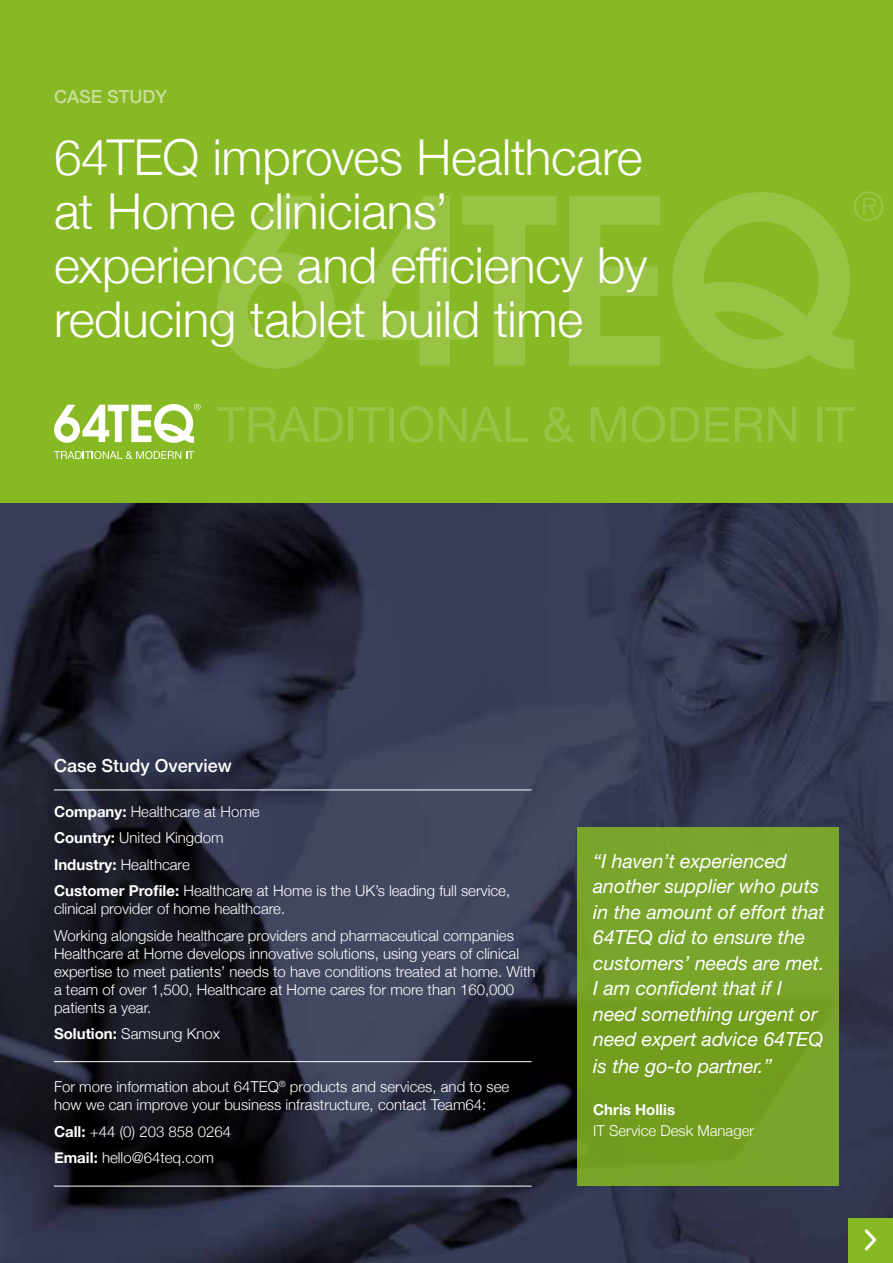
<style>
.page{position:relative;width:893px;height:1263px;background:#fff}
.page>*{position:absolute;margin:0;border:0;box-sizing:border-box;transform-origin:0 0}
.t1{font:300 49.5px/54px "Helvetica Neue";letter-spacing:-.005em;color:#fff}
.t2{font:italic 19.5px/25.7px "Helvetica Neue LT Std";color:#fff}
.t3{font:500 18px "Helvetica Neue";color:#fff}
.t4{font:500 18px "Helvetica Neue";color:#c9dc9a}
.t5{font:300 15px/26.5px "Helvetica Neue";color:#fff}
.t6{font:700 15px "Helvetica Neue";color:#fff}
.s1{font-weight:700}
</style>
<div class="page">
<img style="left:0;top:502px;width:893px;height:761px">
<div style="left:577px;top:828px;width:261px;height:358px;background:#79a42b"></div>
<div style="left:0;top:0;width:893px;height:502px;background:#87b925"></div>
<hr style="left:54px;top:789px;width:477px;height:1px;background:#fff">
<hr style="left:54px;top:1061px;width:477px;height:1px;background:#fff">
<hr style="left:54px;top:1186px;width:477px;height:1px;background:#fff">
<svg style="left:54px;top:451px;width:140px;height:8px"></svg>
<svg style="left:54px;top:404px;width:147px;height:39px"></svg>
<svg style="left:217px;top:407px;width:126px;height:35px"></svg>
<div style="left:348px;top:407px;width:5px;height:35px;background:#98c345"></div>
<svg style="left:357px;top:407px;width:28px;height:35px"></svg>
<div style="left:389px;top:407px;width:5px;height:35px;background:#98c345"></div>
<svg style="left:400px;top:406px;width:33px;height:37px"></svg>
<svg style="left:439px;top:407px;width:90px;height:35px"></svg>
<svg style="left:544px;top:407px;width:30px;height:35px"></svg>
<svg style="left:591px;top:407px;width:35px;height:35px"></svg>
<svg style="left:632px;top:406px;width:33px;height:37px"></svg>
<svg style="left:671px;top:407px;width:28px;height:35px"></svg>
<svg style="left:705px;top:407px;width:24px;height:35px"></svg>
<svg style="left:735px;top:407px;width:61px;height:35px"></svg>
<div style="left:817px;top:407px;width:5px;height:35px;background:#98c345"></div>
<svg style="left:826px;top:407px;width:28px;height:35px"></svg>
<svg style="left:217px;top:196px;width:118px;height:173px"></svg>
<svg style="left:346px;top:196px;width:211px;height:169px"></svg>
<svg style="left:569px;top:196px;width:91px;height:169px"></svg>
<svg style="left:672px;top:191px;width:211px;height:178px"></svg>
<div style="left:849px;top:1219px;width:44px;height:44px;background:#87b925"></div>
<svg style="left:864px;top:1229px;width:13px;height:22px"></svg>
<p class="t4" style="left:54px;top:82px;width:115px">CASE STUDY</p>
<h1 class="t1" style="left:54px;top:127px;width:595px">64TEQ improves Healthcare at Home clinicians’ experience and efficiency by reducing tablet build time</h1>
<p class="t3" style="left:54px;top:751px;width:179px">Case Study Overview</p>
<p class="t5" style="left:54px;top:797px;width:458px"><span class="s1">Company:</span> Healthcare at Home<br><span class="s1">Country:</span> United Kingdom<br><span class="s1">Industry:</span> Healthcare<br><span class="s1">Customer Profile:</span> Healthcare at Home is the UK’s leading full service,</p>
<p class="t5" style="left:54px;top:894px;width:461px">clinical provider of home healthcare.<br>Working alongside healthcare providers and pharmaceutical companies</p>
<p class="t5" style="left:54px;top:943px;width:483px;line-height:18px">Healthcare at Home develops innovative solutions, using years of clinical expertise to meet patients’ needs to have conditions treated at home. With a team of over 1,500, Healthcare at Home cares for more than 160,000 patients a year.</p>
<p class="t5" style="left:54px;top:1019px;width:168px"><span class="s1">Solution:</span> Samsung Knox</p>
<p class="t5" style="left:54px;top:1077px;width:457px;line-height:18px">For more information about 64TEQ<sup>®</sup> products and services, and to see how we can improve your business infrastructure, contact Team64:</p>
<p class="t5" style="left:54px;top:1117px;width:179px"><span class="s1">Call:</span> +44 (0) 203 858 0264<br><span class="s1">Email:</span> hello@64teq.com</p>
<h2 class="t2" style="left:593px;top:848px;width:233px">“I haven’t experienced another supplier who puts in the amount of effort that<br>64TEQ did to ensure the customers’ needs are met.<br>I am confident that if I need something urgent or need expert advice 64TEQ is the go-to partner.”</h2>
<p class="t6" style="left:593px;top:1098px;width:83px">Chris Hollis</p>
<p class="t5" style="left:593px;top:1116px;width:162px">IT Service Desk Manager</p>
</div>
